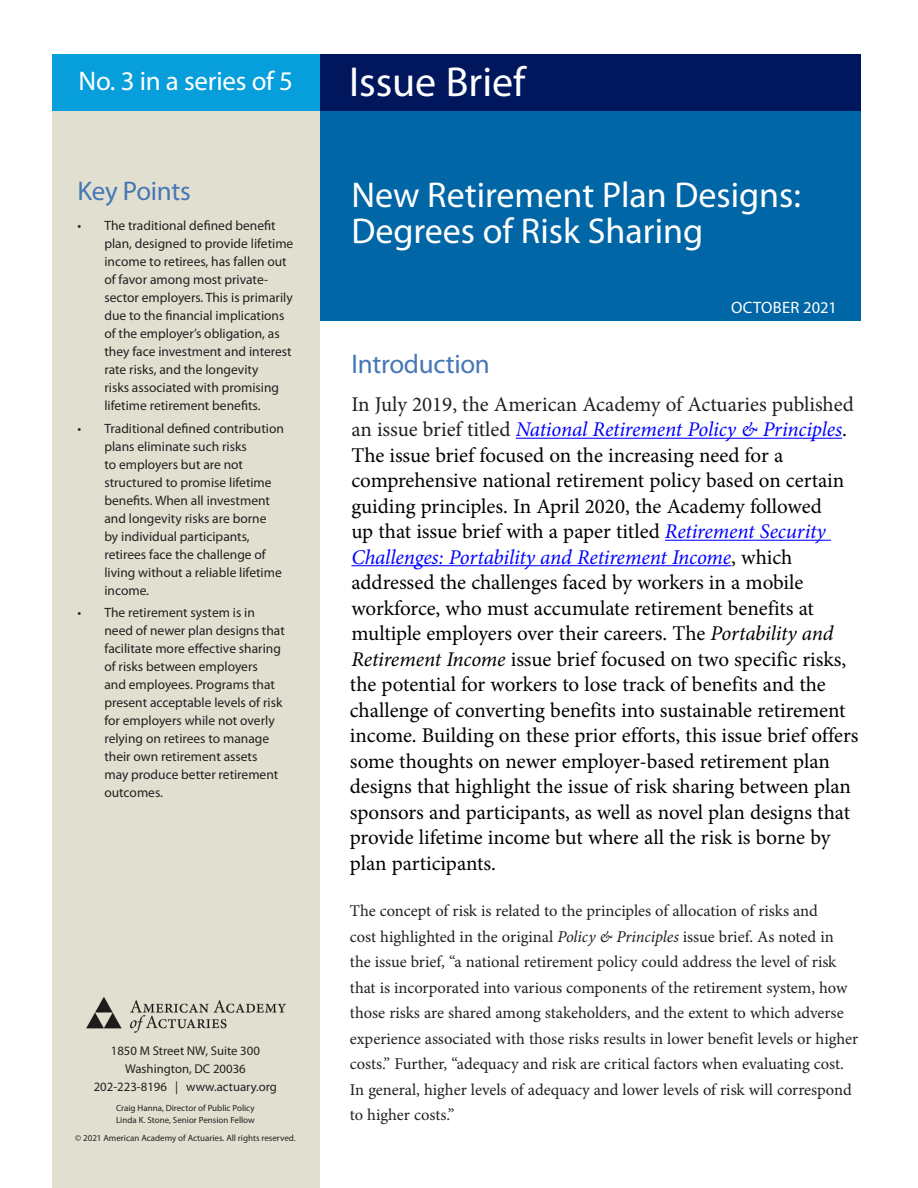
<style>
.page{position:relative;width:918px;height:1188px;background:#fff}
.page>*{position:absolute;margin:0;border:0;box-sizing:border-box;transform-origin:0 0}
.t1{font:42px "Myriad Pro";color:#fff}
.white_banner_head{font:36px/36px "Myriad Pro";color:#fff}
.Sub_1_Blueheads{font:27px "Myriad Pro";letter-spacing:-.01em;color:#4677b5}
.Sub_1_Blueheads-2{font:27px "Myriad Pro";letter-spacing:-.01em;color:#fff}
.opening_paragraph{font:21px/25.5px "Minion Pro";color:#000}
.text_no_indent{font:16.5px/25.5px "Minion Pro";color:#231f20}
.text{font:16.5px "Myriad Pro";letter-spacing:.02em;color:#fff}
.t2{font:13.5px/18px "Myriad Pro";color:#231f20}
.t3{font:12.75px/18px "Myriad Pro";color:#231f20;text-align:center}
.t4{font:9px/12px "Myriad Pro";color:#231f20}
.s1{color:#231f20}
.s2{font-style:italic;color:#00f}
.s3{font-style:italic}
</style>
<div class="page">
<div style="left:304px;top:101px;width:556px;height:219px;background:#0066a6"></div>
<div style="left:52px;top:107px;width:268px;height:1081px;background:#e1e0d0"></div>
<div style="left:52px;top:54px;width:269px;height:57px;background:#069edb"></div>
<div style="left:320px;top:54px;width:541px;height:57px;background:#00175d"></div>
<img style="left:86px;top:996px;width:200px;height:37px">
<hr style="left:516px;top:438px;width:326px;height:1px;background:#00f">
<hr style="left:665px;top:540px;width:166px;height:1px;background:#00f">
<hr style="left:351px;top:565px;width:380px;height:1px;background:#00f">
<p class="Sub_1_Blueheads-2" style="left:79px;top:64px;width:216px">No. 3 in a series of 5</p>
<p class="Sub_1_Blueheads" style="left:77px;top:175px;width:115px">Key Points</p>
<p class="t2" style="left:104px;top:217px;width:190px;text-indent:-27px">• The traditional defined benefit plan, designed to provide lifetime income to retirees, has fallen out of favor among most private&shy;sector employers. This is primarily due to the financial implications of the employer’s obligation, as they face investment and interest rate risks, and the longevity<br>risks associated with promising lifetime retirement benefits.</p>
<p class="t2" style="left:104px;top:419px;width:181px;text-indent:-27px">• Traditional defined contribution plans eliminate such risks<br>to employers but are not structured to promise lifetime benefits. When all investment and longevity risks are borne<br>by individual participants, retirees face the challenge of living without a reliable lifetime income.</p>
<p class="t2" style="left:104px;top:604px;width:182px;text-indent:-27px">• The retirement system is in need of newer plan designs that facilitate more effective sharing of risks between employers<br>and employees. Programs that present acceptable levels of risk for employers while not overly relying on retirees to manage their own retirement assets<br>may produce better retirement outcomes.</p>
<p class="t3" style="left:94px;top:1042px;width:185px">1850 M Street NW, Suite 300<br>Washington, DC 20036<br>202-223-8196 | www.actuary.org</p>
<p class="t4" style="left:116px;top:1102px;width:140px">Craig Hanna, Director of Public Policy<br>Linda K. Stone, Senior Pension Fellow</p>
<p class="t4" style="left:75px;top:1132px;width:222px">© 2021 American Academy of Actuaries. All rights reserved.</p>
<h1 class="t1" style="left:349px;top:56px;width:178px">Issue Brief</h1>
<p class="white_banner_head" style="left:351px;top:176px;width:451px">New Retirement Plan Designs:<br>Degrees of Risk Sharing</p>
<p class="text" style="left:731px;top:297px;width:107px">OCTOBER 2021</p>
<p class="Sub_1_Blueheads" style="left:351px;top:347px;width:140px">Introduction</p>
<p class="opening_paragraph" style="left:350px;top:391px;width:510px"><span class="s1">In July 2019, the American Academy of Actuaries published an issue brief titled</span> <span class="s2">National Retirement Policy &amp; Principles</span>.<br>The issue brief focused on the increasing need for a comprehensive national retirement policy based on certain guiding principles. In April 2020, the Academy followed<br>up that issue brief with a paper titled <span class="s2">Retirement Security Challenges: Portability and Retirement Income</span>, which addressed the challenges faced by workers in a mobile workforce, who must accumulate retirement benefits at multiple employers over their careers. The <span class="s3">Portability and Retirement Income</span> issue brief focused on two specific risks, the potential for workers to lose track of benefits and the challenge of converting benefits into sustainable retirement income. Building on these prior efforts, this issue brief offers some thoughts on newer employer-based retirement plan designs that highlight the issue of risk sharing between plan sponsors and participants, as well as novel plan designs that provide lifetime income but where all the risk is borne by plan participants.</p>
<p class="text_no_indent" style="left:350px;top:898px;width:510px">The concept of risk is related to the principles of allocation of risks and<br>cost highlighted in the original <span class="s3">Policy &amp; Principles</span> issue brief. As noted in the issue brief, “a national retirement policy could address the level of risk that is incorporated into various components of the retirement system, how those risks are shared among stakeholders, and the extent to which adverse experience associated with those risks results in lower benefit levels or higher costs.” Further, “adequacy and risk are critical factors when evaluating cost.<br>In general, higher levels of adequacy and lower levels of risk will correspond to higher costs.”</p>
</div>
